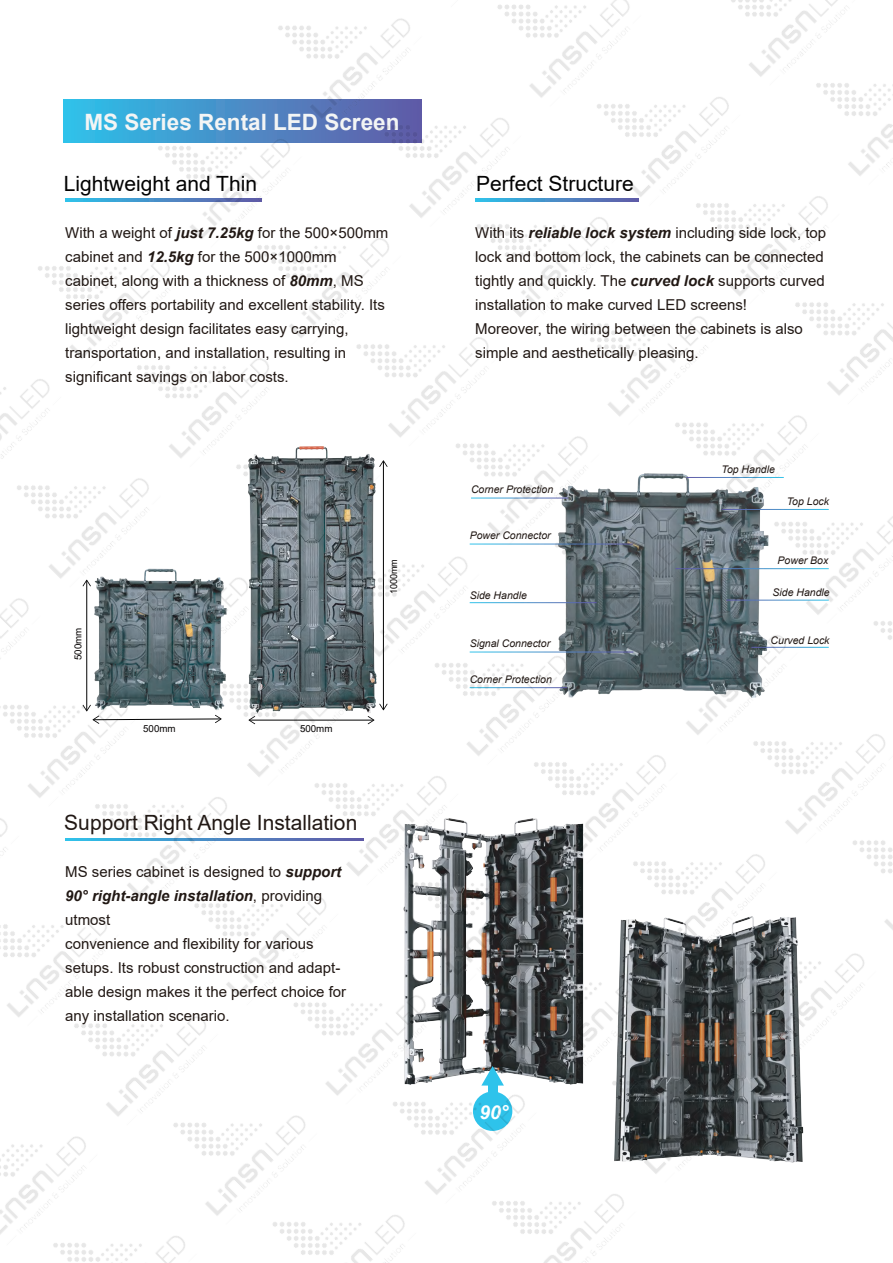
<style>
.page{position:relative;width:893px;height:1263px;background:#fff}
.page>*{position:absolute;margin:0;border:0;box-sizing:border-box;transform-origin:0 0}
.t1{font:700 22.5px "Arial";color:#f3f5f5}
.t2{font:21px "Arial";color:#030303}
.t3{font:21px "Arial";color:#211814}
.t4{font:italic 700 19.2px "Arial";color:#fff}
.t5{font:15px/24px "Arial";color:#211814}
.t6{font:italic 10.5px "Arial";color:#211814}
.t7{font:9.75px "Arial";color:#060303}
.t8{font:9.75px "Arial";color:#060303;scale:.93 1}
.s1{font-weight:700;font-style:italic}
</style>
<div class="page">
<img style="left:585px;top:529px;width:162px;height:163px">
<svg style="left:64px;top:100px;width:286px;height:42px;background:#37afdd"></svg>
<hr style="left:65px;top:838px;width:298px;height:2px;background:#2ec3eb">
<hr style="left:383px;top:461px;width:1px;height:248px;background:#030303">
<svg style="left:379px;top:704px;width:8px;height:6px"></svg>
<hr style="left:86px;top:581px;width:1px;height:129px;background:#030303">
<svg style="left:146px;top:718px;width:42px;height:2px"></svg>
<hr style="left:675px;top:568px;width:154px;height:1px;background:#fff">
<hr style="left:470px;top:652px;width:163px;height:1px;background:#fff">
<img style="left:663px;top:968px;width:141px;height:195px">
<img style="left:444px;top:869px;width:140px;height:162px">
<img style="left:146px;top:571px;width:230px;height:142px">
<img style="left:705px;top:917px;width:159px;height:150px">
<img style="left:60px;top:1236px;width:125px;height:27px">
<img style="left:0;top:1136px;width:104px;height:114px">
<img style="left:0;top:1136px;width:5px;height:15px">
<img style="left:280px;top:1215px;width:125px;height:48px">
<img style="left:180px;top:1115px;width:143px;height:114px">
<img style="left:81px;top:1016px;width:143px;height:114px">
<img style="left:0;top:917px;width:125px;height:114px">
<img style="left:0;top:818px;width:26px;height:114px">
<img style="left:499px;top:1194px;width:125px;height:69px">
<img style="left:400px;top:1031px;width:143px;height:177px">
<img style="left:301px;top:989px;width:143px;height:120px">
<img style="left:201px;top:838px;width:143px;height:172px">
<img style="left:68px;top:797px;width:177px;height:114px">
<img style="left:3px;top:634px;width:143px;height:178px">
<img style="left:0;top:598px;width:47px;height:114px">
<img style="left:614px;top:1010px;width:148px;height:164px">
<img style="left:486px;top:911px;width:177px;height:177px">
<img style="left:403px;top:821px;width:161px;height:168px">
<img style="left:287px;top:716px;width:178px;height:174px">
<img style="left:188px;top:613px;width:177px;height:178px">
<img style="left:89px;top:569px;width:177px;height:122px">
<img style="left:24px;top:478px;width:143px;height:114px">
<img style="left:0;top:379px;width:68px;height:114px">
<img style="left:606px;top:854px;width:177px;height:114px">
<img style="left:507px;top:692px;width:177px;height:177px">
<img style="left:407px;top:602px;width:178px;height:168px">
<img style="left:308px;top:557px;width:177px;height:113px">
<img style="left:209px;top:446px;width:177px;height:125px">
<img style="left:144px;top:358px;width:143px;height:114px">
<img style="left:38px;top:198px;width:150px;height:175px">
<img style="left:825px;top:848px;width:68px;height:99px">
<img style="left:760px;top:734px;width:130px;height:114px">
<img style="left:627px;top:571px;width:177px;height:178px">
<img style="left:528px;top:473px;width:177px;height:176px">
<img style="left:463px;top:436px;width:143px;height:114px">
<img style="left:329px;top:337px;width:177px;height:114px">
<img style="left:264px;top:238px;width:143px;height:114px">
<img style="left:131px;top:99px;width:177px;height:154px">
<img style="left:747px;top:509px;width:146px;height:120px">
<img style="left:648px;top:415px;width:177px;height:114px">
<img style="left:583px;top:316px;width:143px;height:114px">
<img style="left:484px;top:198px;width:143px;height:133px">
<img style="left:350px;top:118px;width:177px;height:114px">
<img style="left:251px;top:18px;width:177px;height:114px">
<img style="left:802px;top:303px;width:91px;height:92px">
<img style="left:703px;top:196px;width:143px;height:114px">
<img style="left:569px;top:97px;width:178px;height:114px">
<img style="left:505px;top:0;width:143px;height:112px">
<img style="left:497px;top:0;width:51px;height:12px">
<img style="left:823px;top:84px;width:70px;height:92px">
<img style="left:731px;top:0;width:136px;height:91px">
<h1 class="t1" style="left:84px;top:106px;width:317px">MS Series Rental LED Screen</h1>
<h2 class="t2" style="left:64px;top:169px;width:195px">Lightweight and Thin</h2>
<p class="t5" style="left:65px;top:220px;width:325px">With a weight of <span class="s1">just 7.25kg</span> for the 500×500mm cabinet and <span class="s1">12.5kg</span> for the 500×1000mm cabinet, along with a thickness of <span class="s1">80mm</span>, MS series offers portability and excellent stability. Its lightweight design facilitates easy carrying, transportation, and installation, resulting in significant savings on labor costs.</p>
<p class="t7" style="left:71px;top:660px;width:34px;rotate:-90deg">500mm</p>
<p class="t7" style="left:143px;top:722px;width:34px">500mm</p>
<p class="t7" style="left:300px;top:722px;width:34px">500mm</p>
<h2 class="t3" style="left:64px;top:808px;width:295px">Support Right Angle Installation</h2>
<p class="t5" style="left:65px;top:859px;width:282px">MS series cabinet is designed to <span class="s1">support 90° right-angle installation</span>, providing utmost<br>convenience and flexibility for various setups. Its robust construction and adapt&shy;able design makes it the perfect choice for any installation scenario.</p>
<p class="t8" style="left:387px;top:594px;width:39px;rotate:-90deg">1000mm</p>
<h2 class="t2" style="left:476px;top:169px;width:159px">Perfect Structure</h2>
<p class="t5" style="left:475px;top:220px;width:353px">With its <span class="s1">reliable lock system</span> including side lock, top lock and bottom lock, the cabinets can be connected tightly and quickly. The <span class="s1">curved lock</span> supports curved installation to make curved LED screens!<br>Moreover, the wiring between the cabinets is also simple and aesthetically pleasing.</p>
<p class="t6" style="left:471px;top:483px;width:84px">Corner Protection</p>
<p class="t6" style="left:470px;top:528px;width:83px">Power Connector</p>
<p class="t6" style="left:470px;top:588px;width:59px">Side Handle</p>
<p class="t6" style="left:470px;top:637px;width:82px">Signal Connector</p>
<p class="t6" style="left:470px;top:673px;width:84px">Corner Protection</p>
<p class="t4" style="left:480px;top:1099px;width:30px">90°</p>
<p class="t6" style="left:722px;top:463px;width:55px">Top Handle</p>
<p class="t6" style="left:787px;top:495px;width:44px">Top Lock</p>
<p class="t6" style="left:778px;top:554px;width:52px">Power Box</p>
<p class="t6" style="left:773px;top:585px;width:59px">Side Handle</p>
<p class="t6" style="left:771px;top:633px;width:60px">Curved Lock</p>
</div>
